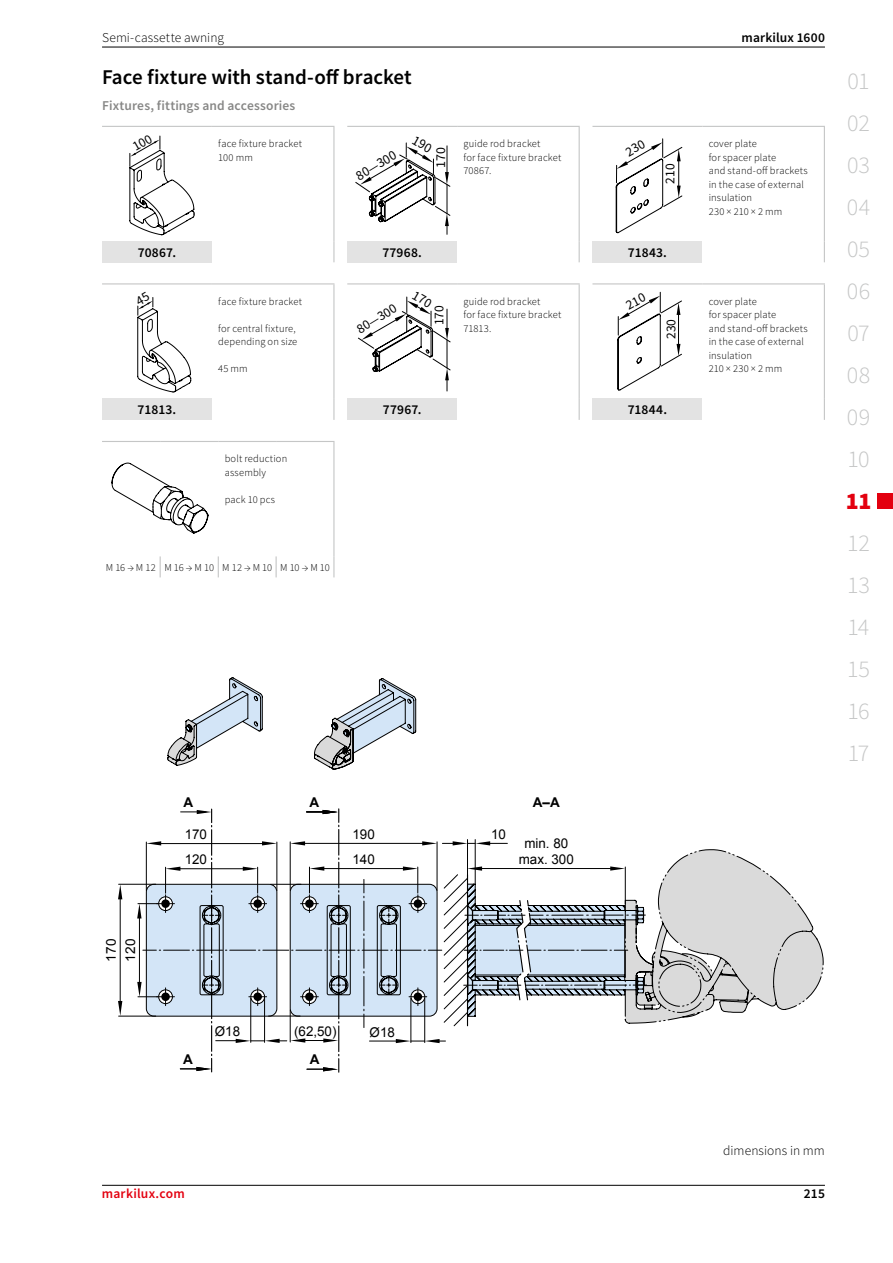
<style>
.page{position:relative;width:893px;height:1263px;background:#fff}
.page>*{position:absolute;margin:0;border:0;box-sizing:border-box;transform-origin:0 0}
.t1{font:300 24px/42px "Source Sans Pro";color:#c5c6c6;text-align:justify}
.t2{font:900 24px "Source Sans Pro";color:#e3000f}
.t3{font:600 21px "Source Sans Pro";letter-spacing:-.005em;color:#000}
.t4{font:13.8px "Source Sans Pro";color:#000}
.t5{font:600 13.5px "Source Sans Pro";letter-spacing:.01em;color:#000}
.t6{font:13.5px/25.2px "Arial";color:#000}
.t7{font:300 13.5px "Source Sans Pro";letter-spacing:.005em;color:#000}
.t8{font:600 13.5px "Source Sans Pro";letter-spacing:.01em;color:#878786}
.t9{font:13.5px "Source Sans Pro";color:#000}
.t10{font:600 13.5px "Source Sans Pro";letter-spacing:.02em;color:#e3000f}
.t11{font:700 13.5px "Arial";color:#000}
.t12{font:300 10.5px/13.5px "Source Sans Pro";letter-spacing:.015em;color:#000}
</style>
<div class="page">
<div style="left:877px;top:493px;width:16px;height:16px;background:#e3000f"></div>
<hr style="left:102px;top:1185px;width:723px;height:1px;background:#000">
<hr style="left:102px;top:47px;width:723px;height:1px;background:#000">
<svg style="left:314px;top:678px;width:103px;height:92px"></svg>
<svg style="left:167px;top:677px;width:96px;height:89px"></svg>
<hr style="left:120px;top:897px;width:1px;height:106px;background:#000">
<hr style="left:119px;top:1016px;width:37px;height:1px;background:#000">
<hr style="left:119px;top:884px;width:37px;height:1px;background:#000">
<svg style="left:118px;top:884px;width:4px;height:15px"></svg>
<svg style="left:118px;top:1001px;width:4px;height:15px"></svg>
<svg style="left:137px;top:809px;width:687px;height:263px"></svg>
<div style="left:161px;top:899px;width:9px;height:9px;background:#000;border-radius:50%"></div>
<div style="left:253px;top:899px;width:9px;height:9px;background:#000;border-radius:50%"></div>
<div style="left:161px;top:992px;width:9px;height:9px;background:#000;border-radius:50%"></div>
<div style="left:253px;top:992px;width:9px;height:9px;background:#000;border-radius:50%"></div>
<div style="left:305px;top:899px;width:9px;height:9px;background:#000;border-radius:50%"></div>
<div style="left:305px;top:992px;width:9px;height:9px;background:#000;border-radius:50%"></div>
<div style="left:414px;top:899px;width:8px;height:9px;background:#000;border-radius:50%"></div>
<div style="left:414px;top:992px;width:8px;height:9px;background:#000;border-radius:50%"></div>
<div style="left:102px;top:399px;width:110px;height:21px;background:#e3e3e3"></div>
<hr style="left:102px;top:283px;width:110px;height:1px;background:#c5c6c6">
<hr style="left:212px;top:283px;width:122px;height:1px;background:#c5c6c6">
<hr style="left:333px;top:284px;width:1px;height:115px;background:#c5c6c6">
<svg style="left:333px;top:399px;width:1px;height:21px"></svg>
<div style="left:102px;top:241px;width:110px;height:21px;background:#e3e3e3"></div>
<hr style="left:102px;top:126px;width:110px;height:1px;background:#c5c6c6">
<hr style="left:212px;top:126px;width:122px;height:1px;background:#c5c6c6">
<hr style="left:333px;top:127px;width:1px;height:114px;background:#c5c6c6">
<svg style="left:333px;top:241px;width:1px;height:21px"></svg>
<div style="left:347px;top:399px;width:110px;height:21px;background:#e3e3e3"></div>
<hr style="left:347px;top:283px;width:110px;height:1px;background:#c5c6c6">
<hr style="left:457px;top:283px;width:123px;height:1px;background:#c5c6c6">
<hr style="left:579px;top:284px;width:1px;height:115px;background:#c5c6c6">
<svg style="left:579px;top:399px;width:1px;height:21px"></svg>
<div style="left:592px;top:399px;width:110px;height:21px;background:#e3e3e3"></div>
<hr style="left:592px;top:283px;width:110px;height:1px;background:#c5c6c6">
<hr style="left:702px;top:283px;width:123px;height:1px;background:#c5c6c6">
<hr style="left:824px;top:284px;width:1px;height:115px;background:#c5c6c6">
<svg style="left:824px;top:399px;width:1px;height:21px"></svg>
<div style="left:592px;top:241px;width:110px;height:21px;background:#e3e3e3"></div>
<hr style="left:592px;top:126px;width:110px;height:1px;background:#c5c6c6">
<hr style="left:702px;top:126px;width:123px;height:1px;background:#c5c6c6">
<hr style="left:824px;top:127px;width:1px;height:114px;background:#c5c6c6">
<svg style="left:824px;top:241px;width:1px;height:21px"></svg>
<div style="left:347px;top:241px;width:110px;height:21px;background:#e3e3e3"></div>
<hr style="left:347px;top:126px;width:110px;height:1px;background:#c5c6c6">
<hr style="left:457px;top:126px;width:123px;height:1px;background:#c5c6c6">
<hr style="left:579px;top:127px;width:1px;height:114px;background:#c5c6c6">
<svg style="left:579px;top:241px;width:1px;height:21px"></svg>
<hr style="left:102px;top:441px;width:58px;height:1px;background:#c5c6c6">
<hr style="left:160px;top:441px;width:58px;height:1px;background:#c5c6c6">
<hr style="left:218px;top:441px;width:58px;height:1px;background:#c5c6c6">
<hr style="left:276px;top:441px;width:58px;height:1px;background:#c5c6c6">
<hr style="left:333px;top:442px;width:1px;height:114px;background:#c5c6c6">
<svg style="left:333px;top:556px;width:1px;height:21px"></svg>
<svg style="left:160px;top:556px;width:1px;height:21px"></svg>
<svg style="left:218px;top:556px;width:1px;height:21px"></svg>
<svg style="left:276px;top:556px;width:1px;height:21px"></svg>
<svg style="left:111px;top:462px;width:98px;height:72px"></svg>
<svg style="left:137px;top:297px;width:55px;height:96px"></svg>
<svg style="left:129px;top:135px;width:66px;height:101px"></svg>
<svg style="left:358px;top:296px;width:93px;height:95px"></svg>
<svg style="left:617px;top:292px;width:65px;height:99px"></svg>
<svg style="left:615px;top:139px;width:68px;height:95px"></svg>
<svg style="left:355px;top:142px;width:96px;height:92px"></svg>
<p class="t7" style="left:102px;top:29px;width:124px">Semi-cassette awning</p>
<p class="t5" style="left:741px;top:28px;width:85px">markilux 1600</p>
<h2 class="t3" style="left:102px;top:63px;width:311px">Face fixture with stand-off bracket</h2>
<p class="t8" style="left:102px;top:97px;width:195px">Fixtures, fittings and accessories</p>
<p class="t12" style="left:218px;top:137px;width:85px">face fixture bracket<br>100 mm</p>
<h3 class="t4" style="left:352px;top:169px;width:46px;rotate:-31deg">80—300</h3>
<p class="t9" style="left:432px;top:168px;width:22px;rotate:-90deg">170</p>
<p class="t12" style="left:463px;top:137px;width:99px">guide rod bracket<br>for face fixture bracket<br>70867.</p>
<p class="t5" style="left:138px;top:244px;width:40px">70867.</p>
<p class="t5" style="left:138px;top:401px;width:40px">71813.</p>
<p class="t12" style="left:218px;top:294px;width:85px">face fixture bracket</p>
<p class="t12" style="left:218px;top:321px;width:81px">for central fixture, depending on size</p>
<p class="t12" style="left:218px;top:362px;width:31px">45 mm</p>
<p class="t12" style="left:225px;top:452px;width:64px">bolt reduction assembly</p>
<p class="t12" style="left:225px;top:492px;width:52px">pack 10 pcs</p>
<p class="t12" style="left:106px;top:561px;width:226px">M 16 → M 12 M 16 → M 10 M 12 → M 10 M 10 → M 10</p>
<p class="t5" style="left:382px;top:244px;width:41px">77968.</p>
<p class="t9" style="left:353px;top:323px;width:46px;rotate:-31deg">80—300</p>
<p class="t12" style="left:463px;top:294px;width:99px">guide rod bracket<br>for face fixture bracket<br>71813.</p>
<p class="t9" style="left:430px;top:325px;width:22px;rotate:-90deg">170</p>
<p class="t5" style="left:383px;top:401px;width:40px">77967.</p>
<p class="t9" style="left:662px;top:184px;width:22px;rotate:-90deg">210</p>
<p class="t5" style="left:628px;top:244px;width:41px">71843.</p>
<p class="t9" style="left:662px;top:339px;width:22px;rotate:-90deg">230</p>
<p class="t5" style="left:628px;top:401px;width:41px">71844.</p>
<p class="t12" style="left:709px;top:137px;width:101px">cover plate<br>for spacer plate<br>and stand-off brackets in the case of external insulation<br>230 × 210 × 2 mm</p>
<p class="t12" style="left:709px;top:294px;width:101px">cover plate<br>for spacer plate<br>and stand-off brackets in the case of external insulation<br>210 × 230 × 2 mm</p>
<p class="t11" style="left:184px;top:793px;width:11px">A</p>
<p class="t6" style="left:185px;top:822px;width:24px">170<br>120</p>
<p class="t11" style="left:310px;top:793px;width:11px">A</p>
<p class="t6" style="left:352px;top:822px;width:24px">190<br>140</p>
<p class="t6" style="left:491px;top:822px;width:16px">10</p>
<p class="t11" style="left:533px;top:793px;width:29px">A–A</p>
<p class="t6" style="left:519px;top:835px;width:56px;line-height:16.2px;text-align:center">min. 80 max. 300</p>
<h1 class="t1" style="left:847px;top:60px;width:25px">01<br>02<br>03<br>04<br>05<br>06<br>07<br>08<br>09<br>10</h1>
<h1 class="t2" style="left:846px;top:484px;width:27px">11</h1>
<h1 class="t1" style="left:847px;top:522px;width:25px">12<br>13<br>14<br>15<br>16<br>17</h1>
<p class="t6" style="left:102px;top:961px;width:24px;line-height:19.2px;rotate:-90deg">170<br>120</p>
<p class="t11" style="left:183px;top:1050px;width:11px">A</p>
<p class="t6" style="left:215px;top:1019px;width:27px">Ø18</p>
<p class="t6" style="left:294px;top:1019px;width:44px">(62,50)</p>
<p class="t11" style="left:310px;top:1050px;width:11px">A</p>
<p class="t6" style="left:370px;top:1019px;width:27px">Ø18</p>
<p class="t7" style="left:723px;top:1142px;width:103px">dimensions in mm</p>
<p class="t10" style="left:102px;top:1185px;width:85px">markilux.com</p>
<p class="t5" style="left:804px;top:1185px;width:23px">215</p>
</div>
